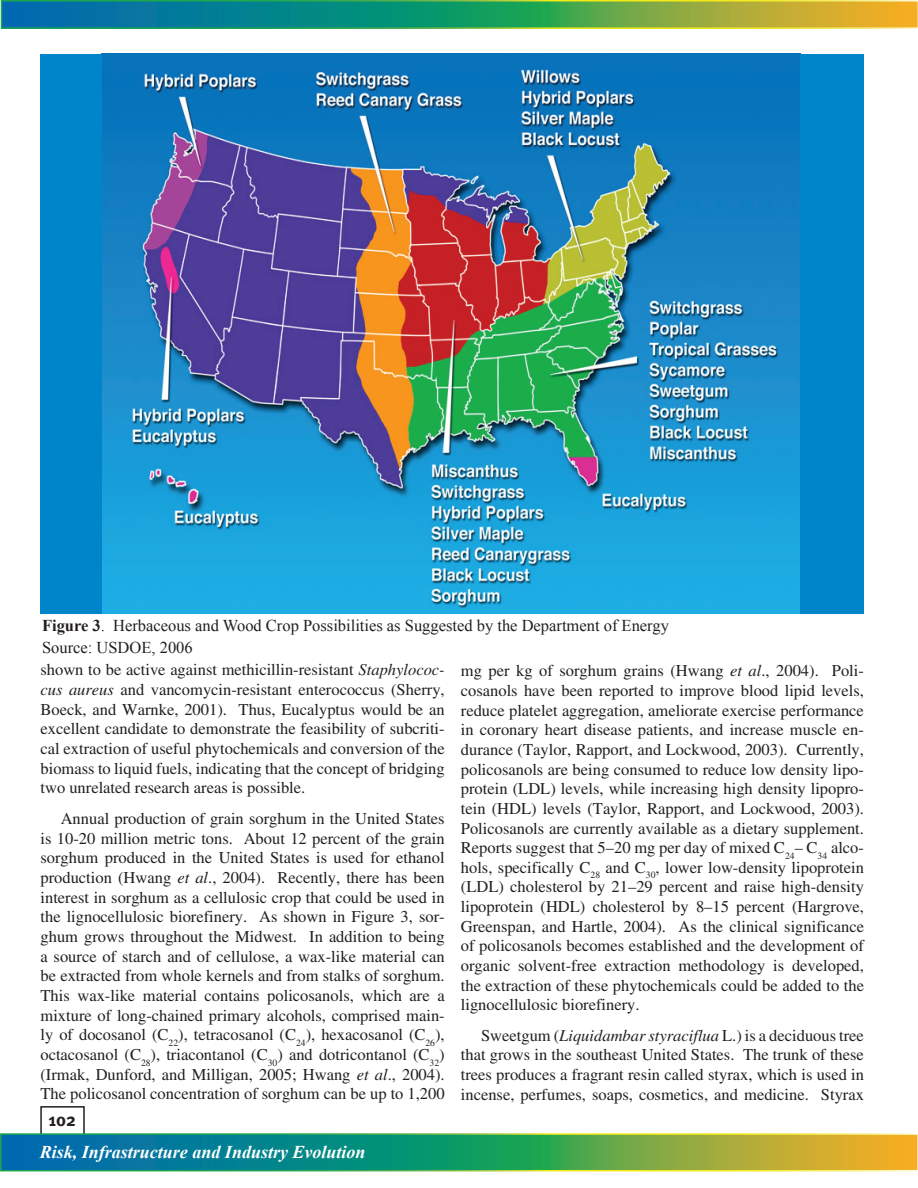
<style>
.page{position:relative;width:918px;height:1188px;background:#fff}
.page>*{position:absolute;margin:0;border:0;box-sizing:border-box;transform-origin:0 0}
.t1{font:italic 700 18px "Times New Roman";color:#fff}
.t2{font:700 18px "Meta Plus";color:#231f20}
.t3{font:16.5px/19.6px "Times";color:#231f20;text-align:justify}
.t4{font:16.5px "Times New Roman";color:#231f20}
.s1{font-weight:700}
.s2{font-style:italic}
</style>
<div class="page">
<div style="left:40px;top:1106px;width:45px;height:35px;border:2px solid #231f20"></div>
<svg style="left:0;top:1133px;width:918px;height:38px;background:#4b9967"></svg>
<svg style="left:1px;top:0;width:917px;height:29px;background:#4c9a64"></svg>
<img style="left:102px;top:54px;width:699px;height:560px">
<div style="left:40px;top:54px;width:62px;height:559px;background:#0084ca"></div>
<div style="left:800px;top:54px;width:64px;height:559px;background:#0084ca"></div>
<img style="left:230px;top:364px;width:458px;height:250px">
<p class="t4" style="left:42px;top:614px;width:628px"><span class="s1">Figure 3</span>. Herbaceous and Wood Crop Possibilities as Suggested by the Department of Energy</p>
<p class="t4" style="left:42px;top:636px;width:152px">Source: USDOE, 2006</p>
<p class="t3" style="left:40px;top:660px;width:406px">shown to be active against methicillin-resistant <span class="s2">Staphylococ&shy;cus aureus</span> and vancomycin-resistant enterococcus (Sherry, Boeck, and Warnke, 2001). Thus, Eucalyptus would be an excellent candidate to demonstrate the feasibility of subcriti&shy;cal extraction of useful phytochemicals and conversion of the biomass to liquid fuels, indicating that the concept of bridging two unrelated research areas is possible.</p>
<p class="t3" style="left:40px;top:808px;width:406px;text-indent:20px">Annual production of grain sorghum in the United States is 10-20 million metric tons. About 12 percent of the grain sorghum produced in the United States is used for ethanol production (Hwang <span class="s2">et al</span>., 2004). Recently, there has been interest in sorghum as a cellulosic crop that could be used in the lignocellulosic biorefinery. As shown in Figure 3, sor&shy;ghum grows throughout the Midwest. In addition to being a source of starch and of cellulose, a wax-like material can be extracted from whole kernels and from stalks of sorghum.<br>This wax-like material contains policosanols, which are a mixture of long-chained primary alcohols, comprised main&shy;ly of docosanol (C<sub>22</sub>), tetracosanol (C<sub>24</sub>), hexacosanol (C<sub>26</sub>), octacosanol (C<sub>28</sub>), triacontanol (C<sub>30</sub>) and dotricontanol (C<sub>32</sub>) (Irmak, Dunford, and Milligan, 2005; Hwang <span class="s2">et al</span>., 2004).<br>The policosanol concentration of sorghum can be up to 1,200</p>
<p class="t2" style="left:49px;top:1110px;width:29px">102</p>
<p class="t1" style="left:40px;top:1140px;width:327px">Risk, Infrastructure and Industry Evolution</p>
<p class="t3" style="left:461px;top:661px;width:405px">mg per kg of sorghum grains (Hwang <span class="s2">et al</span>., 2004). Poli&shy;cosanols have been reported to improve blood lipid levels, reduce platelet aggregation, ameliorate exercise performance in coronary heart disease patients, and increase muscle en&shy;durance (Taylor, Rapport, and Lockwood, 2003). Currently, policosanols are being consumed to reduce low density lipo&shy;protein (LDL) levels, while increasing high density lipopro&shy;tein (HDL) levels (Taylor, Rapport, and Lockwood, 2003).<br>Policosanols are currently available as a dietary supplement.<br>Reports suggest that 5–20 mg per day of mixed C<sub>24</sub>– C<sub>34</sub> alco&shy;hols, specifically C<sub>28</sub> and C<sub>30</sub>, lower low-density lipoprotein (LDL) cholesterol by 21–29 percent and raise high-density lipoprotein (HDL) cholesterol by 8–15 percent (Hargrove, Greenspan, and Hartle, 2004). As the clinical significance of policosanols becomes established and the development of organic solvent-free extraction methodology is developed, the extraction of these phytochemicals could be added to the lignocellulosic biorefinery.</p>
<p class="t3" style="left:461px;top:1025px;width:405px;text-indent:20px">Sweetgum (<span class="s2">Liquidambar styraciflua</span> L.) is a deciduous tree that grows in the southeast United States. The trunk of these trees produces a fragrant resin called styrax, which is used in incense, perfumes, soaps, cosmetics, and medicine. Styrax</p>
</div>
